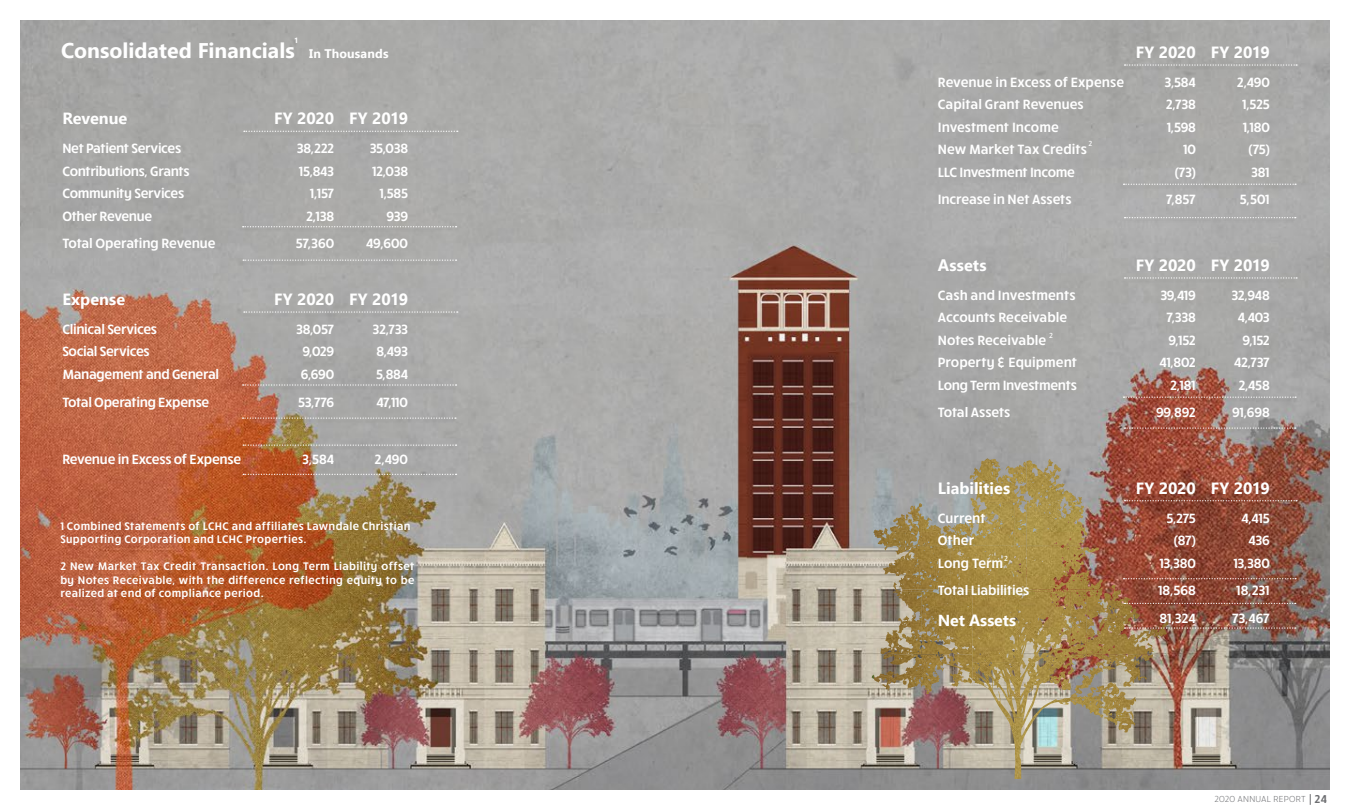
<style>
.page{position:relative;width:1350px;height:810px;background:#fff}
.page>*{position:absolute;margin:0;border:0;box-sizing:border-box;transform-origin:0 0}
.t1{font:700 21.25px "Ebrima";color:#fff}
.t2{font:700 16.25px "Ebrima";letter-spacing:-.005em;color:#fff}
.t3{font:700 16px "Ebrima";letter-spacing:-.005em;color:#fff}
.t4{font:600 13.75px/22.5px "Ruck Sack";letter-spacing:-.02em;color:#fff}
.t5{font:600 13.75px/22.5px "Ruck Sack";color:#fff}
.t6{font:700 12.5px "Ebrima";letter-spacing:.01em;color:#fff}
.t7{font:600 11.25px/13.5px "Ruck Sack";letter-spacing:.025em;color:#fff}
.t8{font:300 9px "Ruck Sack";letter-spacing:.025em;color:#6d6e71}
.t9{font:500 7.5px "Ruck Sack";color:#fff}
.t10{font:700 7.5px "Ebrima";color:#fff}
.s1{font-weight:600;font-size:11.62px}
</style>
<div class="page">
<img style="left:20px;top:20px;width:1310px;height:770px">
<img style="left:1098px;top:592px;width:16px;height:16px">
<img style="left:972px;top:592px;width:107px;height:35px">
<img style="left:926px;top:592px;width:14px;height:3px">
<img style="left:972px;top:627px;width:71px;height:35px">
<img style="left:991px;top:662px;width:80px;height:16px">
<img style="left:994px;top:696px;width:63px;height:21px">
<img style="left:1071px;top:655px;width:17px;height:11px">
<img style="left:939px;top:655px;width:16px;height:6px">
<img style="left:1006px;top:717px;width:27px;height:62px">
<img style="left:1101px;top:597px;width:27px;height:6px">
<img style="left:892px;top:592px;width:34px;height:38px">
<img style="left:1088px;top:638px;width:64px;height:38px">
<img style="left:950px;top:669px;width:73px;height:6px">
<img style="left:880px;top:643px;width:29px;height:46px">
<img style="left:1057px;top:677px;width:79px;height:42px">
<svg style="left:959px;top:679px;width:5px;height:5px"></svg>
<img style="left:1057px;top:590px;width:64px;height:2px">
<img style="left:1026px;top:459px;width:21px;height:43px">
<img style="left:1015px;top:506px;width:11px;height:40px">
<img style="left:950px;top:519px;width:21px;height:27px">
<img style="left:1081px;top:546px;width:3px;height:44px">
<img style="left:970px;top:459px;width:16px;height:3px">
<img style="left:1002px;top:502px;width:45px;height:4px">
<img style="left:890px;top:505px;width:29px;height:27px">
<img style="left:897px;top:546px;width:150px;height:44px">
<img style="left:1047px;top:459px;width:34px;height:131px">
<img style="left:967px;top:462px;width:32px;height:76px">
<img style="left:1084px;top:507px;width:37px;height:83px">
<svg style="left:929px;top:517px;width:10px;height:10px"></svg>
<img style="left:883px;top:546px;width:14px;height:44px">
<div style="left:291px;top:38px;width:7px;height:9px;background:#a3a3a1"></div>
<div style="left:239px;top:132px;width:218px;height:5px;background:#a6a6a4"></div>
<svg style="left:244px;top:131px;width:214px;height:1px"></svg>
<div style="left:1119px;top:65px;width:178px;height:6px;background:#a5a5a3"></div>
<svg style="left:1125px;top:64px;width:172px;height:2px"></svg>
<div style="left:1119px;top:278px;width:178px;height:6px;background:#a7a7a5"></div>
<svg style="left:1125px;top:277px;width:172px;height:2px"></svg>
<div style="left:1119px;top:501px;width:178px;height:6px;background:#000;opacity:.2"></div>
<svg style="left:1125px;top:500px;width:172px;height:1px"></svg>
<div style="left:239px;top:312px;width:218px;height:6px;background:#a7a7a6"></div>
<svg style="left:244px;top:311px;width:214px;height:2px"></svg>
<div style="left:237px;top:227px;width:219px;height:6px;background:#a8a8a6"></div>
<svg style="left:243px;top:226px;width:214px;height:1px"></svg>
<div style="left:1118px;top:185px;width:178px;height:5px;background:#a9a9a9"></div>
<svg style="left:1124px;top:184px;width:172px;height:1px"></svg>
<div style="left:1118px;top:398px;width:178px;height:5px;background:#000;opacity:.2"></div>
<svg style="left:1124px;top:397px;width:172px;height:1px"></svg>
<div style="left:1118px;top:579px;width:178px;height:6px;background:#000;opacity:.2"></div>
<svg style="left:1124px;top:578px;width:172px;height:1px"></svg>
<div style="left:237px;top:385px;width:219px;height:6px;background:#000;opacity:.2"></div>
<svg style="left:243px;top:384px;width:214px;height:2px"></svg>
<div style="left:238px;top:261px;width:218px;height:5px;background:#a9a9a8"></div>
<svg style="left:243px;top:260px;width:214px;height:1px"></svg>
<div style="left:1119px;top:218px;width:177px;height:6px;background:#ababab"></div>
<svg style="left:1125px;top:217px;width:171px;height:1px"></svg>
<div style="left:1119px;top:429px;width:177px;height:5px;background:#000;opacity:.2"></div>
<svg style="left:1125px;top:427px;width:171px;height:2px"></svg>
<div style="left:1119px;top:604px;width:177px;height:5px;background:#000;opacity:.2"></div>
<svg style="left:1125px;top:603px;width:171px;height:1px"></svg>
<div style="left:1119px;top:629px;width:177px;height:5px;background:#000;opacity:.2"></div>
<svg style="left:1125px;top:627px;width:171px;height:2px"></svg>
<div style="left:238px;top:475px;width:218px;height:5px;background:#000;opacity:.2"></div>
<svg style="left:243px;top:474px;width:214px;height:1px"></svg>
<div style="left:238px;top:446px;width:218px;height:5px;background:#000;opacity:.2"></div>
<svg style="left:243px;top:445px;width:214px;height:1px"></svg>
<div style="left:237px;top:419px;width:219px;height:5px;background:#000;opacity:.2"></div>
<svg style="left:243px;top:418px;width:213px;height:1px"></svg>
<p class="t10" style="left:294px;top:35px;width:6px">1</p>
<h1 class="t1" style="left:61px;top:35px;width:235px">Consolidated Financials</h1>
<p class="t6" style="left:309px;top:45px;width:81px">In Thousands</p>
<p class="t2" style="left:62px;top:106px;width:66px">Revenue</p>
<p class="t4" style="left:62px;top:136px;width:129px">Net Patient Services<br>Contributions, Grants<br>Community Services<br>Other Revenue</p>
<p class="t4" style="left:62px;top:231px;width:155px">Total Operating Revenue</p>
<p class="t2" style="left:62px;top:287px;width:64px">Expense</p>
<p class="t4" style="left:62px;top:317px;width:158px">Clinical Services<br>Social Services<br>Management and General</p>
<p class="t4" style="left:62px;top:390px;width:149px">Total Operating Expense</p>
<p class="t4" style="left:62px;top:447px;width:180px">Revenue in Excess of Expense</p>
<p class="t2" style="left:274px;top:106px;width:135px">FY 2020 FY 2019</p>
<p class="t4" style="left:297px;top:136px;width:39px">38,222</p>
<p class="t4" style="left:370px;top:136px;width:40px">35,038</p>
<p class="t4" style="left:299px;top:159px;width:37px">15,843</p>
<p class="t4" style="left:372px;top:159px;width:37px">12,038</p>
<p class="t4" style="left:310px;top:181px;width:26px">1,157</p>
<p class="t4" style="left:380px;top:181px;width:30px">1,585</p>
<p class="t4" style="left:306px;top:204px;width:29px">2,138</p>
<p class="t4" style="left:387px;top:204px;width:23px">939</p>
<p class="t4" style="left:296px;top:231px;width:40px">57,360</p>
<p class="t4" style="left:366px;top:231px;width:44px">49,600</p>
<p class="t2" style="left:274px;top:287px;width:135px">FY 2020 FY 2019</p>
<p class="t4" style="left:296px;top:317px;width:40px">38,057</p>
<p class="t4" style="left:373px;top:317px;width:37px">32,733</p>
<p class="t4" style="left:302px;top:340px;width:33px">9,029</p>
<p class="t4" style="left:377px;top:340px;width:33px">8,493</p>
<p class="t4" style="left:301px;top:362px;width:35px">6,690</p>
<p class="t4" style="left:376px;top:362px;width:34px">5,884</p>
<p class="t4" style="left:298px;top:390px;width:37px">53,776</p>
<p class="t4" style="left:376px;top:390px;width:33px">47,110</p>
<p class="t4" style="left:302px;top:447px;width:34px">3,584</p>
<p class="t4" style="left:374px;top:447px;width:35px">2,490</p>
<p class="t7" style="left:60px;top:518px;width:352px">1 Combined Statements of LCHC and affiliates Lawndale Christian<br>Supporting Corporation and LCHC Properties.</p>
<p class="t7" style="left:60px;top:559px;width:356px;text-align:justify">2 New Market Tax Credit Transaction. Long Term Liability offset by Notes Receivable, with the difference reflecting equity to be realized at end of compliance period.</p>
<p class="t5" style="left:938px;top:70px;width:188px">Revenue in Excess of Expense<br>Capital Grant Revenues<br>Investment Income<br>New Market Tax Credits<br>LLC Investment Income</p>
<p class="t4" style="left:938px;top:187px;width:135px">Increase in Net Assets</p>
<p class="t9" style="left:1089px;top:139px;width:5px">2</p>
<p class="t2" style="left:1136px;top:40px;width:135px">FY 2020 FY 2019</p>
<p class="t4" style="left:1165px;top:70px;width:33px">3,584</p>
<p class="t4" style="left:1237px;top:70px;width:34px">2,490</p>
<p class="t4" style="left:1166px;top:92px;width:32px">2,738</p>
<p class="t4" style="left:1242px;top:92px;width:29px">1,525</p>
<p class="t4" style="left:1167px;top:115px;width:31px">1,598</p>
<p class="t4" style="left:1243px;top:115px;width:29px">1,180</p>
<p class="t4" style="left:1183px;top:137px;width:14px">10</p>
<p class="t4" style="left:1249px;top:137px;width:23px">(75)</p>
<p class="t4" style="left:1175px;top:160px;width:23px">(73)</p>
<p class="t4" style="left:1251px;top:160px;width:20px">381</p>
<p class="t4" style="left:1166px;top:187px;width:31px">7,857</p>
<p class="t4" style="left:1240px;top:187px;width:31px">5,501</p>
<p class="t2" style="left:938px;top:253px;width:50px">Assets</p>
<p class="t5" style="left:938px;top:283px;width:141px">Cash and Investments<br>Accounts Receivable<br>Notes Receivable<br>Property &amp; Equipment<br>Long Term Investments</p>
<p class="t4" style="left:938px;top:400px;width:74px">Total Assets</p>
<p class="t9" style="left:1049px;top:331px;width:5px">2</p>
<p class="t2" style="left:1136px;top:253px;width:135px">FY 2020 FY 2019</p>
<p class="t4" style="left:1160px;top:283px;width:37px">39,419</p>
<p class="t4" style="left:1231px;top:283px;width:40px">32,948</p>
<p class="t4" style="left:1167px;top:305px;width:31px">7,338</p>
<p class="t4" style="left:1238px;top:305px;width:34px">4,403</p>
<p class="t4" style="left:1169px;top:328px;width:29px">9,152</p>
<p class="t4" style="left:1243px;top:328px;width:29px">9,152</p>
<p class="t4" style="left:1160px;top:350px;width:38px">41,802</p>
<p class="t4" style="left:1234px;top:350px;width:37px">42,737</p>
<p class="t4" style="left:1170px;top:373px;width:27px">2,181</p>
<p class="t4" style="left:1238px;top:373px;width:33px">2,458</p>
<p class="t4" style="left:1156px;top:400px;width:41px">99,892</p>
<p class="t4" style="left:1232px;top:400px;width:39px">91,698</p>
<p class="t2" style="left:938px;top:476px;width:74px">Liabilities</p>
<p class="t5" style="left:938px;top:506px;width:67px">Current<br>Other<br>Long Term</p>
<p class="t4" style="left:938px;top:578px;width:93px">Total Liabilities</p>
<p class="t3" style="left:938px;top:608px;width:80px">Net Assets</p>
<p class="t9" style="left:1004px;top:553px;width:5px">2</p>
<p class="t2" style="left:1136px;top:476px;width:135px">FY 2020 FY 2019</p>
<p class="t4" style="left:1166px;top:506px;width:31px">5,275</p>
<p class="t4" style="left:1242px;top:506px;width:30px">4,415</p>
<p class="t4" style="left:1174px;top:528px;width:23px">(87)</p>
<p class="t4" style="left:1249px;top:528px;width:23px">436</p>
<p class="t4" style="left:1159px;top:551px;width:38px">13,380</p>
<p class="t4" style="left:1233px;top:551px;width:38px">13,380</p>
<p class="t4" style="left:1158px;top:578px;width:39px">18,568</p>
<p class="t4" style="left:1236px;top:578px;width:35px">18,231</p>
<p class="t4" style="left:1160px;top:606px;width:38px">81,324</p>
<p class="t4" style="left:1232px;top:606px;width:39px">73,467</p>
<p class="t8" style="left:1215px;top:793px;width:114px">2020 ANNUAL REPORT <span class="s1">24</span></p>
</div>
